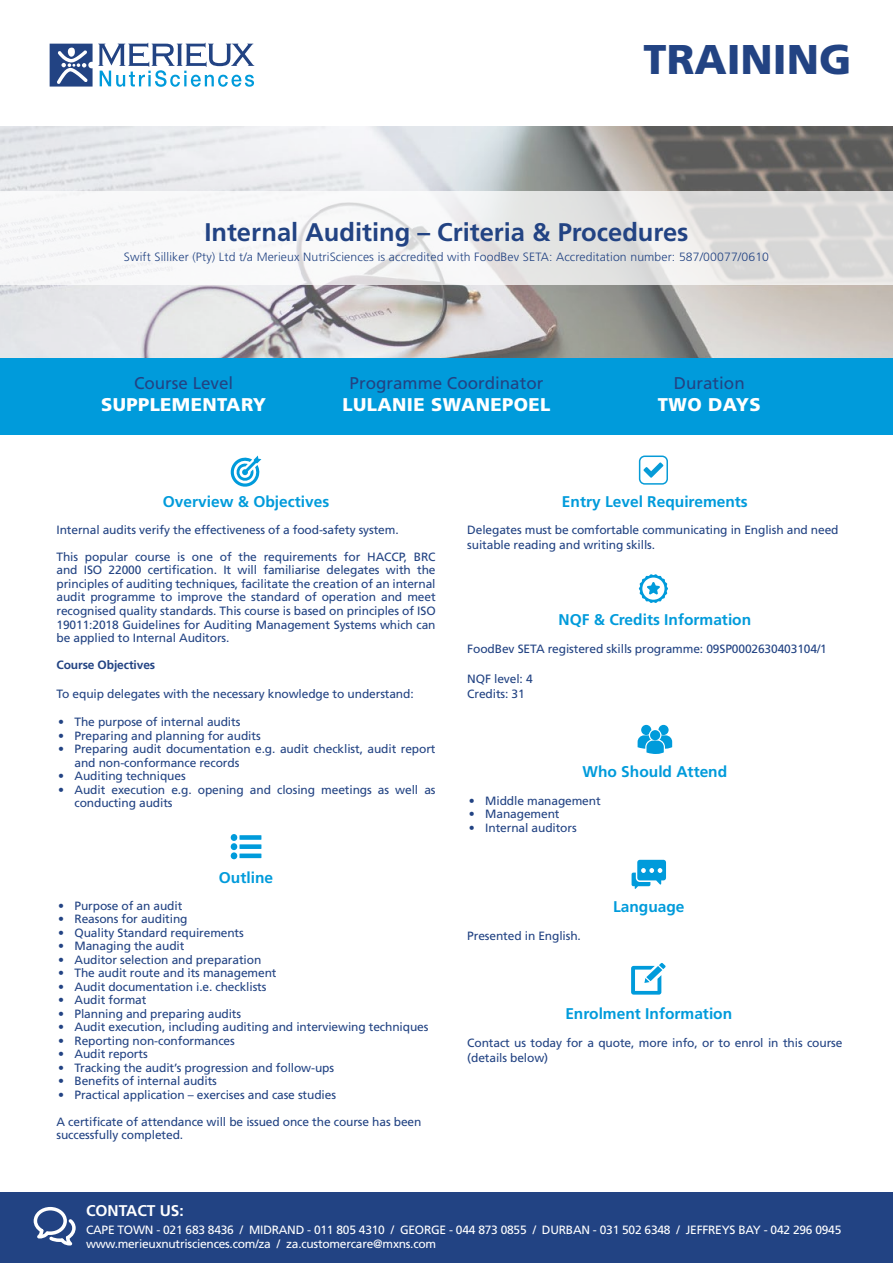
<style>
.page{position:relative;width:893px;height:1263px;background:#fff}
.page>*{position:absolute;margin:0;border:0;box-sizing:border-box;transform-origin:0 0}
.t1{font:900 41.55px "Frutiger LT Std";color:#224383}
.t2{font:700 25.5px "Frutiger LT Std";color:#224383}
.t3{font:900 18.45px "Frutiger LT Std";letter-spacing:.02em;color:#fff}
.t4{font:16.95px "Frutiger LT Std";color:#224383}
.t5{font:700 15.45px "Frutiger LT Std";color:#009bdb}
.t6{font:700 15.45px "Frutiger LT Std";color:#fff}
.t7{font:12px/13.5px "Frutiger LT Std";letter-spacing:-.01em;color:#224383}
.t8{font:12px/13.5px "Frutiger LT Std";letter-spacing:-.02em;color:#fff}
.t9{font:300 12px "Frutiger LT Std";letter-spacing:.01em;color:#224383}
.t10{font:700 12px "Frutiger LT Std";letter-spacing:-.01em;color:#224383}
</style>
<div class="page">
<div style="left:0;top:1193px;width:893px;height:70px;background:#224383"></div>
<img style="left:0;top:127px;width:893px;height:231px">
<svg style="left:0;top:191px;width:893px;height:94px;fill:#f2f2f2"></svg>
<div style="left:0;top:358px;width:893px;height:77px;background:#009bdb"></div>
<svg style="left:50px;top:43px;width:204px;height:44px"></svg>
<svg style="left:34px;top:1207px;width:42px;height:38px"></svg>
<svg style="left:230px;top:455px;width:31px;height:32px"></svg>
<svg style="left:231px;top:834px;width:30px;height:25px"></svg>
<svg style="left:638px;top:455px;width:30px;height:30px"></svg>
<svg style="left:638px;top:725px;width:34px;height:29px"></svg>
<svg style="left:631px;top:860px;width:35px;height:29px"></svg>
<svg style="left:631px;top:963px;width:35px;height:32px"></svg>
<svg style="left:639px;top:574px;width:29px;height:29px"></svg>
<h1 class="t1" style="left:644px;top:34px;width:209px">TRAINING</h1>
<h2 class="t2" style="left:204px;top:217px;width:486px">Internal Auditing – Criteria &amp; Procedures</h2>
<p class="t9" style="left:124px;top:250px;width:647px">Swift Silliker (Pty) Ltd t/a Merieux NutriSciences is accredited with FoodBev SETA: Accreditation number: 587/00077/0610</p>
<h3 class="t4" style="left:134px;top:373px;width:101px">Course Level</h3>
<h3 class="t3" style="left:101px;top:393px;width:167px">SUPPLEMENTARY</h3>
<h3 class="t4" style="left:350px;top:373px;width:195px">Programme Coordinator</h3>
<h3 class="t3" style="left:343px;top:393px;width:209px">LULANIE SWANEPOEL</h3>
<h3 class="t4" style="left:674px;top:373px;width:72px">Duration</h3>
<h3 class="t3" style="left:658px;top:393px;width:104px">TWO DAYS</h3>
<p class="t5" style="left:163px;top:492px;width:168px">Overview &amp; Objectives</p>
<p class="t5" style="left:562px;top:492px;width:187px">Entry Level Requirements</p>
<p class="t7" style="left:56px;top:523px;width:344px">Internal audits verify the effectiveness of a food-safety system.</p>
<p class="t7" style="left:56px;top:550px;width:381px;text-align:justify">This popular course is one of the requirements for HACCP, BRC and ISO 22000 certification. It will familiarise delegates with the principles of auditing techniques, facilitate the creation of an internal audit programme to improve the standard of operation and meet recognised quality standards. This course is based on principles of ISO 19011:2018 Guidelines for Auditing Management Systems which can be applied to Internal Auditors.</p>
<p class="t10" style="left:56px;top:658px;width:100px">Course Objectives</p>
<p class="t7" style="left:56px;top:687px;width:359px">To equip delegates with the necessary knowledge to understand:</p>
<p class="t7" style="left:58px;top:715px;width:184px">• The purpose of internal audits</p>
<p class="t7" style="left:58px;top:729px;width:204px">• Preparing and planning for audits</p>
<p class="t7" style="left:74px;top:742px;width:363px;text-indent:-16px">• Preparing audit documentation e.g. audit checklist, audit report and non-conformance records</p>
<p class="t7" style="left:58px;top:769px;width:129px">• Auditing techniques</p>
<p class="t7" style="left:74px;top:783px;width:363px;text-indent:-16px">• Audit execution e.g. opening and closing meetings as well as conducting audits</p>
<p class="t5" style="left:219px;top:868px;width:56px">Outline</p>
<p class="t7" style="left:58px;top:899px;width:126px">• Purpose of an audit</p>
<p class="t7" style="left:58px;top:912px;width:131px">• Reasons for auditing</p>
<p class="t7" style="left:58px;top:926px;width:187px">• Quality Standard requirements</p>
<p class="t7" style="left:58px;top:939px;width:128px">• Managing the audit</p>
<p class="t7" style="left:58px;top:953px;width:205px">• Auditor selection and preparation</p>
<p class="t7" style="left:58px;top:966px;width:220px">• The audit route and its management</p>
<p class="t7" style="left:58px;top:980px;width:210px">• Audit documentation i.e. checklists</p>
<p class="t7" style="left:58px;top:993px;width:90px">• Audit format</p>
<p class="t7" style="left:58px;top:1007px;width:185px">• Planning and preparing audits</p>
<p class="t7" style="left:58px;top:1020px;width:372px">• Audit execution, including auditing and interviewing techniques</p>
<p class="t7" style="left:58px;top:1034px;width:178px">• Reporting non-conformances</p>
<p class="t7" style="left:58px;top:1047px;width:91px">• Audit reports</p>
<p class="t7" style="left:58px;top:1061px;width:278px">• Tracking the audit’s progression and follow-ups</p>
<p class="t7" style="left:58px;top:1074px;width:160px">• Benefits of internal audits</p>
<p class="t7" style="left:58px;top:1088px;width:280px">• Practical application – exercises and case studies</p>
<p class="t7" style="left:56px;top:1115px;width:366px">A certificate of attendance will be issued once the course has been successfully completed.</p>
<p class="t7" style="left:467px;top:522px;width:373px;line-height:15px">Delegates must be comfortable communicating in English and need suitable reading and writing skills.</p>
<p class="t5" style="left:558px;top:611px;width:194px">NQF &amp; Credits Information</p>
<p class="t7" style="left:467px;top:642px;width:361px">FoodBev SETA registered skills programme: 09SP0002630403104/1</p>
<p class="t7" style="left:467px;top:671px;width:67px;line-height:15px">NQF level: 4<br>Credits: 31</p>
<p class="t5" style="left:582px;top:763px;width:146px">Who Should Attend</p>
<p class="t7" style="left:469px;top:794px;width:133px">• Middle management</p>
<p class="t7" style="left:469px;top:807px;width:92px">• Management</p>
<p class="t7" style="left:469px;top:821px;width:109px">• Internal auditors</p>
<p class="t7" style="left:467px;top:929px;width:115px">Presented in English.</p>
<p class="t5" style="left:613px;top:898px;width:73px">Language</p>
<p class="t5" style="left:565px;top:1004px;width:168px">Enrolment Information</p>
<p class="t7" style="left:467px;top:1035px;width:377px;line-height:15px">Contact us today for a quote, more info, or to enrol in this course (details below)</p>
<p class="t6" style="left:86px;top:1202px;width:99px">CONTACT US:</p>
<p class="t8" style="left:86px;top:1223px;width:757px">CAPE TOWN - 021 683 8436 / MIDRAND - 011 805 4310 / GEORGE - 044 873 0855 / DURBAN - 031 502 6348 / JEFFREYS BAY - 042 296 0945 www.merieuxnutrisciences.com/za / za.customercare@mxns.com</p>
</div>
